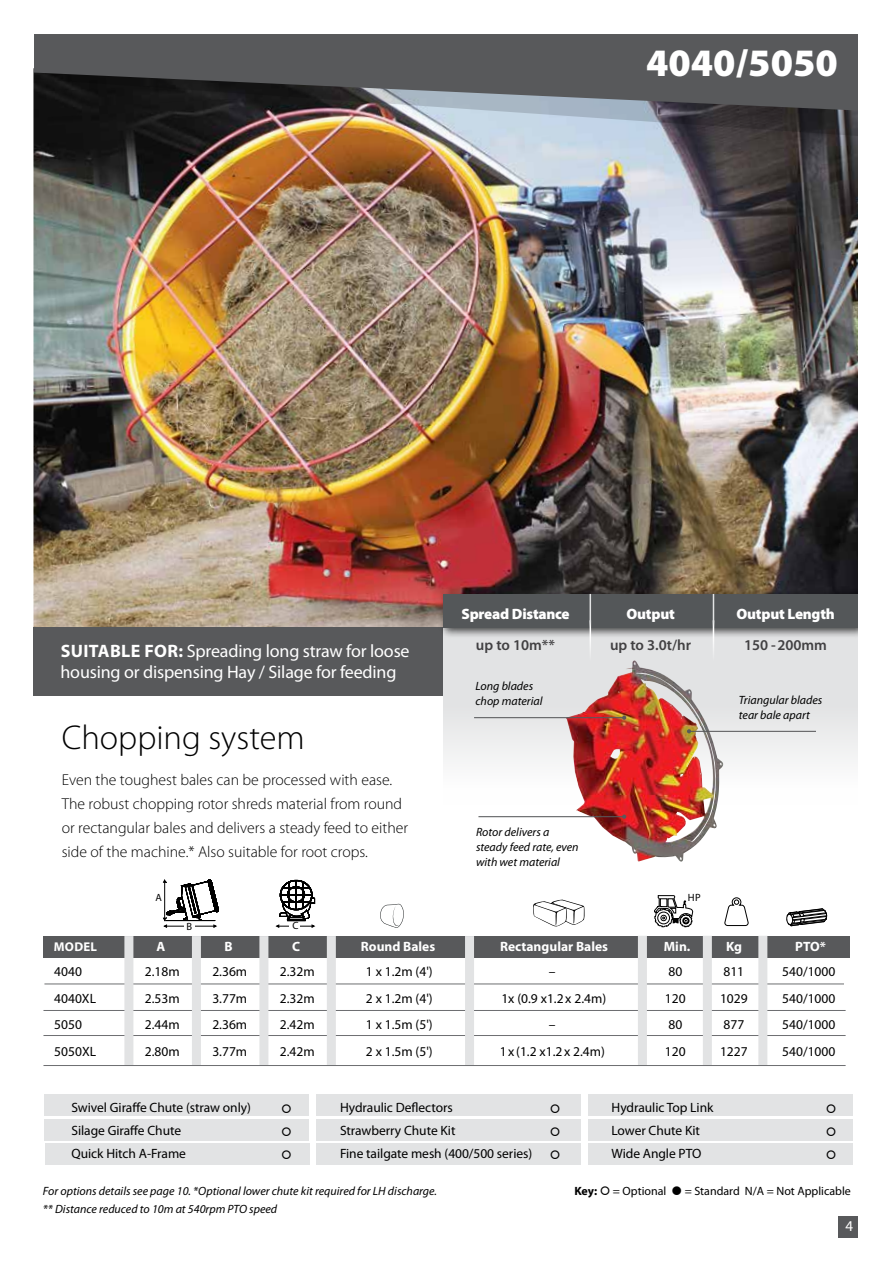
<style>
.page{position:relative;width:893px;height:1263px;background:#fff}
.page>*{position:absolute;margin:0;border:0;box-sizing:border-box;transform-origin:0 0}
.t1{font:900 39px "Myriad Pro";color:#fff}
.t2{font:300 34.5px "Myriad Pro";color:#000}
.t3{font:18px/21px "Myriad Pro";letter-spacing:-.01em;color:#fff}
.t4{font:300 15.75px/24px "Myriad Pro";color:#000}
.t5{font:900 15px "Myriad Pro";letter-spacing:-.015em;color:#fff}
.t6{font:600 15px "Myriad Pro";color:#414042}
.t7{font:15px "Myriad Pro";color:#fff}
.t8{font:13.5px "Myriad Pro";letter-spacing:-.005em;color:#000}
.t9{font:700 13.5px "Myriad Pro";color:#fff}
.t10{font:700 12.75px "Myriad Pro";letter-spacing:.02em;color:#fff}
.t11{font:italic 12px/15px "Myriad Pro";color:#000}
.t12{font:12px "Myriad Pro";color:#000}
.t13{font:700 12px "Myriad Pro";color:#000}
.t14{font:10.5px "Myriad Pro";color:#000}
.s1{font-weight:700}
</style>
<div class="page">
<img style="left:33px;top:68px;width:825px;height:560px">
<div style="left:33px;top:628px;width:410px;height:68px;background:#58595b"></div>
<div style="left:443px;top:628px;width:415px;height:177px;background:linear-gradient(to bottom,#d8d9db,#fdfcfd)"></div>
<hr style="left:44px;top:983px;width:800px;height:1px;background:#6d6e71">
<hr style="left:43px;top:1010px;width:803px;height:1px;background:#6d6e71">
<hr style="left:43px;top:1035px;width:803px;height:1px;background:#6d6e71">
<div style="left:43px;top:936px;width:807px;height:21px;background:#58595b"></div>
<div style="left:124px;top:936px;width:9px;height:130px;background:#e2e3e4"></div>
<div style="left:327px;top:936px;width:9px;height:129px;background:#e2e3e4"></div>
<svg style="left:654px;top:895px;width:39px;height:32px"></svg>
<svg style="left:724px;top:897px;width:25px;height:29px"></svg>
<div style="left:758px;top:936px;width:9px;height:130px;background:#e2e3e4"></div>
<svg style="left:533px;top:899px;width:52px;height:28px"></svg>
<div style="left:703px;top:936px;width:9px;height:129px;background:#e2e3e4"></div>
<div style="left:638px;top:936px;width:9px;height:129px;background:#e2e3e4"></div>
<svg style="left:380px;top:904px;width:24px;height:24px"></svg>
<svg style="left:787px;top:908px;width:40px;height:18px"></svg>
<img style="left:34px;top:111px;width:824px;height:25px">
<svg style="left:34px;top:34px;width:824px;height:77px;background:#535457"></svg>
<div style="left:839px;top:1216px;width:21px;height:21px;background:#58595b"></div>
<div style="left:588px;top:1143px;width:264px;height:22px;background:#e2e3e4"></div>
<div style="left:588px;top:1119px;width:264px;height:22px;background:#e2e3e4"></div>
<div style="left:588px;top:1094px;width:264px;height:22px;background:#e2e3e4"></div>
<div style="left:45px;top:1143px;width:264px;height:22px;background:#e2e3e4"></div>
<div style="left:44px;top:1119px;width:265px;height:22px;background:#e2e3e4"></div>
<div style="left:44px;top:1094px;width:265px;height:22px;background:#e2e3e4"></div>
<div style="left:317px;top:1143px;width:264px;height:22px;background:#e2e3e4"></div>
<div style="left:316px;top:1119px;width:264px;height:22px;background:#e2e3e4"></div>
<div style="left:316px;top:1094px;width:264px;height:22px;background:#e2e3e4"></div>
<div style="left:438px;top:589px;width:432px;height:50px;background:#000;opacity:.75"></div>
<div style="left:443px;top:594px;width:415px;height:34px;background:#545759"></div>
<hr style="left:713px;top:620px;width:1px;height:43px;background:#fff">
<hr style="left:713px;top:594px;width:1px;height:34px;background:#e2e3e4">
<div style="left:192px;top:936px;width:9px;height:130px;background:#e2e3e4"></div>
<div style="left:259px;top:936px;width:9px;height:130px;background:#e2e3e4"></div>
<div style="left:465px;top:936px;width:9px;height:129px;background:#e2e3e4"></div>
<svg style="left:163px;top:879px;width:56px;height:49px"></svg>
<svg style="left:276px;top:880px;width:39px;height:48px"></svg>
<hr style="left:43px;top:1065px;width:803px;height:1px;background:#6d6e71">
<hr style="left:590px;top:620px;width:1px;height:43px;background:#fff">
<hr style="left:590px;top:594px;width:1px;height:34px;background:#e2e3e4">
<img style="left:566px;top:660px;width:157px;height:202px">
<hr style="left:689px;top:731px;width:127px;height:1px;background:#58595b">
<svg style="left:687px;top:729px;width:4px;height:4px"></svg>
<hr style="left:474px;top:717px;width:150px;height:1px;background:#58595b">
<svg style="left:622px;top:715px;width:4px;height:5px"></svg>
<hr style="left:478px;top:816px;width:146px;height:1px;background:#58595b">
<svg style="left:622px;top:814px;width:4px;height:5px"></svg>
<div style="left:858px;top:0;width:34px;height:1262px;background:#fff"></div>
<h1 class="t1" style="left:646px;top:37px;width:193px">4040/5050</h1>
<h3 class="t3" style="left:61px;top:641px;width:351px"><span class="s1">SUITABLE FOR:</span> Spreading long straw for loose housing or dispensing Hay / Silage for feeding</h3>
<h2 class="t2" style="left:62px;top:717px;width:244px">Chopping system</h2>
<p class="t4" style="left:62px;top:767px;width:348px">Even the toughest bales can be processed with ease.<br>The robust chopping rotor shreds material from round or rectangular bales and delivers a steady feed to either side of the machine.* Also suitable for root crops.</p>
<p class="t14" style="left:156px;top:891px;width:8px">A</p>
<p class="t14" style="left:187px;top:920px;width:7px">B</p>
<p class="t14" style="left:293px;top:919px;width:8px">C</p>
<p class="t5" style="left:461px;top:603px;width:110px">Spread Distance</p>
<p class="t5" style="left:626px;top:603px;width:50px">Output</p>
<p class="t5" style="left:736px;top:603px;width:100px">Output Length</p>
<p class="t6" style="left:476px;top:636px;width:81px">up to 10m**</p>
<p class="t6" style="left:610px;top:636px;width:83px">up to 3.0t/hr</p>
<p class="t6" style="left:744px;top:636px;width:84px">150 -200mm</p>
<p class="t11" style="left:476px;top:678px;width:68px">Long blades chop material</p>
<p class="t11" style="left:476px;top:824px;width:104px">Rotor delivers a steady feed rate, even with wet material</p>
<p class="t11" style="left:739px;top:692px;width:85px">Triangular blades tear bale apart</p>
<p class="t14" style="left:688px;top:891px;width:14px">HP</p>
<p class="t10" style="left:54px;top:939px;width:45px">MODEL</p>
<p class="t9" style="left:157px;top:938px;width:10px">A</p>
<p class="t9" style="left:224px;top:938px;width:10px">B</p>
<p class="t9" style="left:292px;top:938px;width:10px">C</p>
<p class="t9" style="left:361px;top:938px;width:76px">Round Bales</p>
<p class="t9" style="left:500px;top:938px;width:109px">Rectangular Bales</p>
<p class="t9" style="left:664px;top:938px;width:28px">Min.</p>
<p class="t9" style="left:726px;top:938px;width:18px">Kg</p>
<p class="t9" style="left:795px;top:938px;width:32px">PTO*</p>
<p class="t8" style="left:54px;top:963px;width:29px">4040</p>
<p class="t8" style="left:145px;top:963px;width:36px">2.18m</p>
<p class="t8" style="left:212px;top:963px;width:36px">2.36m</p>
<p class="t8" style="left:280px;top:963px;width:36px">2.32m</p>
<p class="t8" style="left:366px;top:963px;width:68px">1 x 1.2m (4')</p>
<p class="t8" style="left:549px;top:963px;width:8px">–</p>
<p class="t8" style="left:668px;top:963px;width:15px">80</p>
<p class="t8" style="left:723px;top:963px;width:22px">811</p>
<p class="t8" style="left:782px;top:963px;width:55px">540/1000</p>
<p class="t8" style="left:54px;top:990px;width:43px">4040XL</p>
<p class="t8" style="left:145px;top:990px;width:36px">2.53m</p>
<p class="t8" style="left:212px;top:990px;width:36px">3.77m</p>
<p class="t8" style="left:280px;top:990px;width:36px">2.32m</p>
<p class="t8" style="left:366px;top:990px;width:68px">2 x 1.2m (4')</p>
<p class="t8" style="left:501px;top:990px;width:106px">1x (0.9 x1.2 x 2.4m)</p>
<p class="t8" style="left:665px;top:990px;width:22px">120</p>
<p class="t8" style="left:720px;top:990px;width:29px">1029</p>
<p class="t8" style="left:782px;top:990px;width:55px">540/1000</p>
<p class="t8" style="left:54px;top:1016px;width:29px">5050</p>
<p class="t8" style="left:145px;top:1016px;width:36px">2.44m</p>
<p class="t8" style="left:212px;top:1016px;width:36px">2.36m</p>
<p class="t8" style="left:280px;top:1016px;width:36px">2.42m</p>
<p class="t8" style="left:366px;top:1016px;width:68px">1 x 1.5m (5')</p>
<p class="t8" style="left:549px;top:1016px;width:8px">–</p>
<p class="t8" style="left:668px;top:1016px;width:15px">80</p>
<p class="t8" style="left:723px;top:1016px;width:22px">877</p>
<p class="t8" style="left:782px;top:1016px;width:55px">540/1000</p>
<p class="t8" style="left:54px;top:1043px;width:43px">5050XL</p>
<p class="t8" style="left:145px;top:1043px;width:36px">2.80m</p>
<p class="t8" style="left:212px;top:1043px;width:36px">3.77m</p>
<p class="t8" style="left:280px;top:1043px;width:36px">2.42m</p>
<p class="t8" style="left:366px;top:1043px;width:68px">2 x 1.5m (5')</p>
<p class="t8" style="left:500px;top:1043px;width:107px">1 x (1.2 x1.2 x 2.4m)</p>
<p class="t8" style="left:665px;top:1043px;width:22px">120</p>
<p class="t8" style="left:720px;top:1043px;width:29px">1227</p>
<p class="t8" style="left:782px;top:1043px;width:55px">540/1000</p>
<p class="t8" style="left:71px;top:1099px;width:181px">Swivel Giraffe Chute (straw only)</p>
<p class="t8" style="left:340px;top:1099px;width:114px">Hydraulic Deflectors</p>
<p class="t8" style="left:611px;top:1099px;width:103px">Hydraulic Top Link</p>
<p class="t8" style="left:71px;top:1122px;width:111px">Silage Giraffe Chute</p>
<p class="t8" style="left:340px;top:1122px;width:117px">Strawberry Chute Kit</p>
<p class="t8" style="left:611px;top:1122px;width:90px">Lower Chute Kit</p>
<p class="t8" style="left:71px;top:1145px;width:116px">Quick Hitch A-Frame</p>
<p class="t8" style="left:340px;top:1145px;width:194px">Fine tailgate mesh (400/500 series)</p>
<p class="t8" style="left:611px;top:1145px;width:91px">Wide Angle PTO</p>
<p class="t13" style="left:574px;top:1183px;width:24px">Key:</p>
<p class="t12" style="left:613px;top:1184px;width:55px">= Optional</p>
<p class="t12" style="left:685px;top:1184px;width:168px">= Standard N/A = Not Applicable</p>
<p class="t11" style="left:43px;top:1182px;width:396px;line-height:18px">For options details see page 10. *Optional lower chute kit required for LH discharge. ** Distance reduced to 10m at 540rpm PTO speed</p>
<p class="t7" style="left:845px;top:1217px;width:9px">4</p>
</div>
